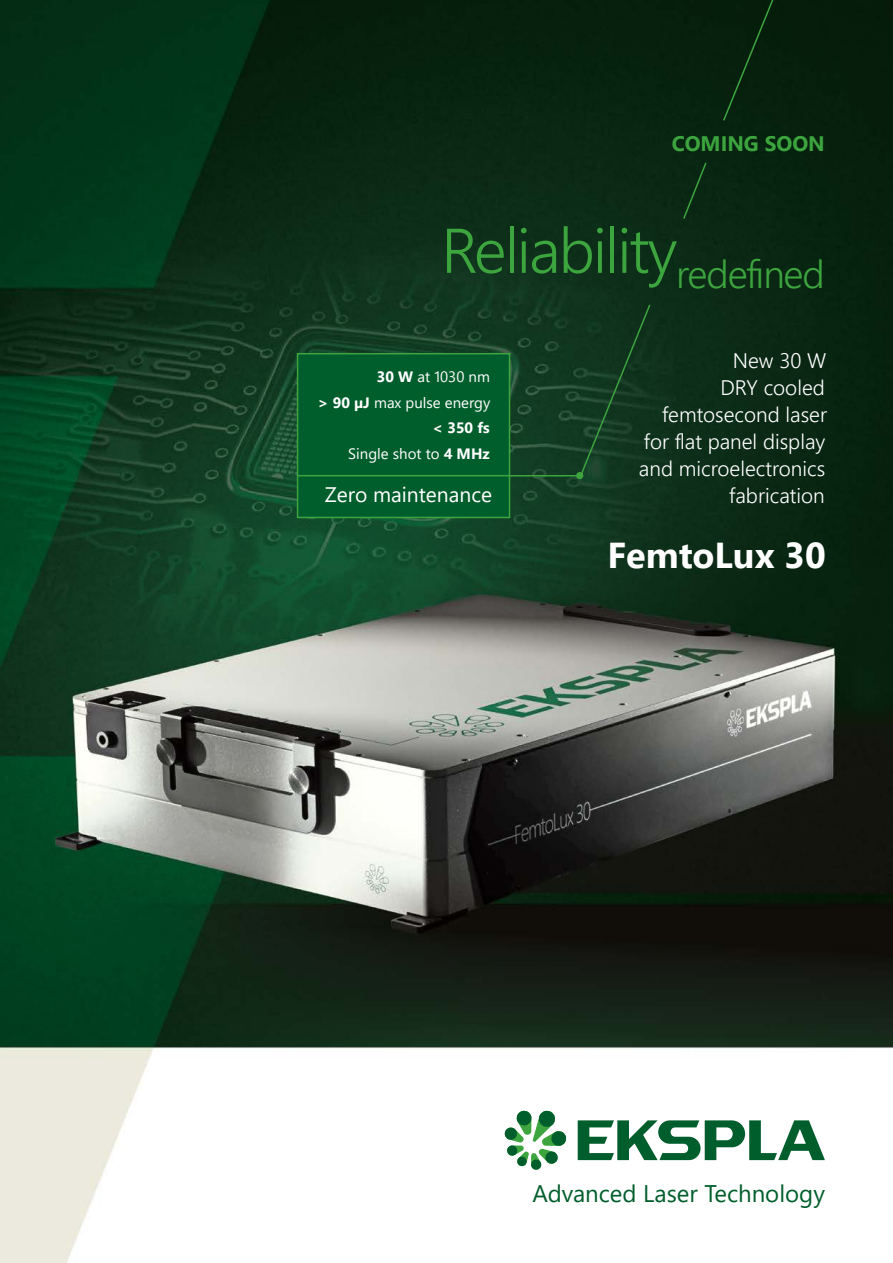
<style>
.page{position:relative;width:893px;height:1263px;background:#fff}
.page>*{position:absolute;margin:0;border:0;box-sizing:border-box;transform-origin:0 0}
.t1{font:300 63px "Segoe UI";letter-spacing:-.03em;color:#3ca53e}
.t2{font:700 36px "Segoe UI";color:#fff}
.t3{font:24px "Segoe UI";color:#005e2c}
.t4{font:300 21px/27px "Segoe UI";color:#fff;text-align:right}
.t5{font:21px "Segoe UI";color:#fff}
.t6{font:700 21px "Segoe UI";color:#3ca53e}
.t7{font:15px/25.5px "Segoe UI";color:#fff;text-align:right}
.t8{font:7.5px "Segoe UI";letter-spacing:.155em;color:#005e2c}
.s1{font-weight:700}
</style>
<div class="page">
<img style="left:0;top:0;width:893px;height:1263px">
<svg style="left:505px;top:1110px;width:61px;height:60px"></svg>
<svg style="left:578px;top:1120px;width:247px;height:40px"></svg>
<svg style="left:682px;top:161px;width:26px;height:59px;background:#0c2e15"></svg>
<div style="left:576px;top:472px;width:7px;height:7px;background:#3ca53e;border-radius:50%"></div>
<div style="left:297px;top:353px;width:213px;height:165px;background:#005e2c;border:2px solid #3ca53e"></div>
<hr style="left:510px;top:475px;width:71px;height:1px;background:#3ca53e">
<svg style="left:579px;top:303px;width:73px;height:174px;background:#133921"></svg>
<div style="left:722px;top:0;width:53px;height:122px;background:#07200d"></div>
<hr style="left:298px;top:475px;width:211px;height:1px;background:#3ca53e">
<p class="t6" style="left:672px;top:124px;width:155px">COMING SOON</p>
<h1 class="t1" style="left:441px;top:191px;width:385px">Reliability<sub>redefined</sub></h1>
<p class="t7" style="left:318px;top:363px;width:174px"><span class="s1">30 W</span> at 1030 nm<br><span class="s1">&gt; 90 µJ</span> max pulse energy <span class="s1">&lt; 350 fs<br></span>Single shot to <span class="s1">4 MHz</span></p>
<p class="t5" style="left:325px;top:475px;width:169px">Zero maintenance</p>
<p class="t4" style="left:639px;top:345px;width:190px">New 30 W<br>DRY cooled femtosecond laser for flat panel display and microelectronics fabrication</p>
<h2 class="t2" style="left:607px;top:522px;width:220px">FemtoLux 30</h2>
<p class="t3" style="left:532px;top:1170px;width:294px">Advanced Laser Technology</p>
<p class="t8" style="left:591px;top:1192px;width:82px">WWW.EKSPLA.COM</p>
</div>
